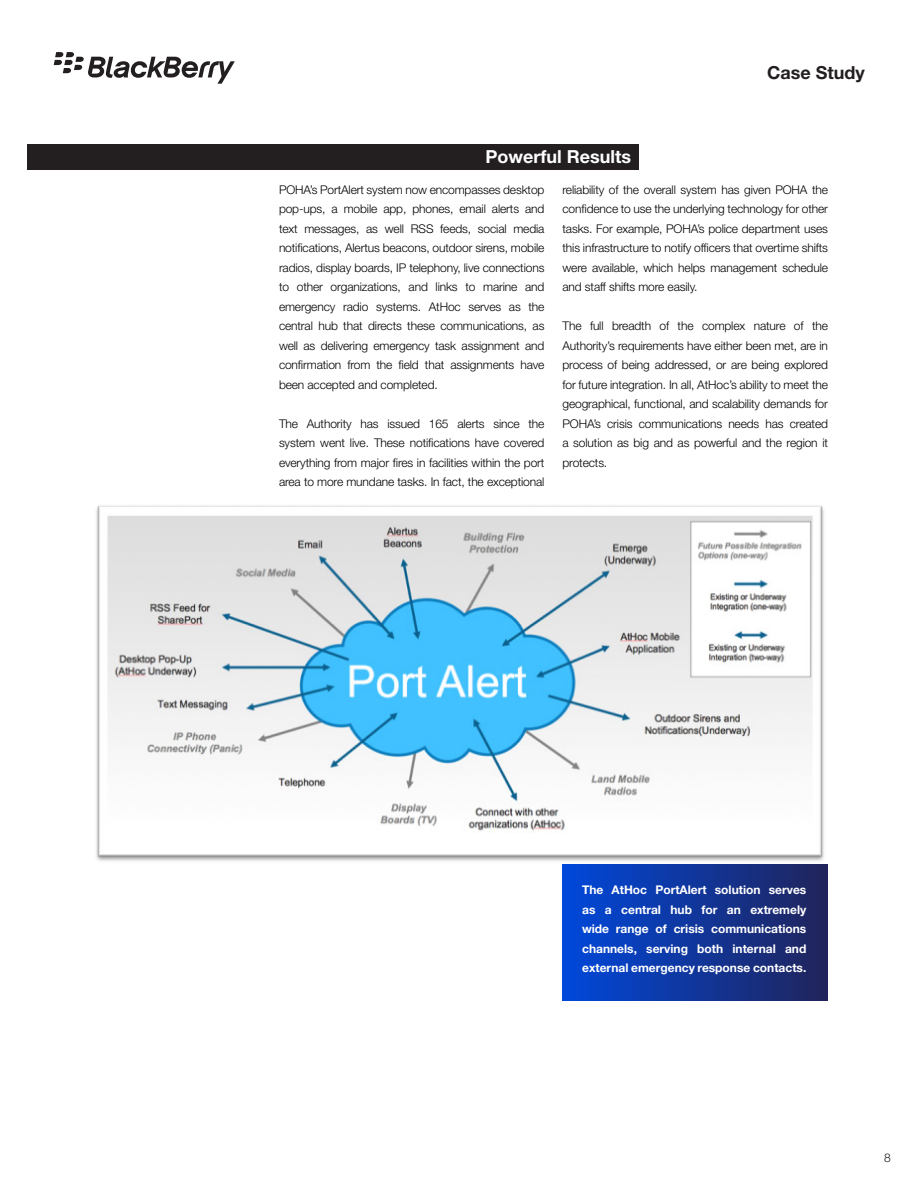
<style>
.page{position:relative;width:918px;height:1188px;background:#fff}
.page>*{position:absolute;margin:0;border:0;box-sizing:border-box;transform-origin:0 0}
.t1{font:700 18px "Helvetica Neue LT Std";color:#fff}
.t2{font:700 18px "Helvetica Neue LT Std";color:#231f20}
.t3{font:300 12px/19.5px "Helvetica Neue LT Std";letter-spacing:-.01em;color:#000;text-align:justify}
.t4{font:700 12px/19.5px "Helvetica Neue LT Std";color:#fff;text-align:justify}
.t5{font:300 12px "Helvetica Neue LT Std";color:#231f20}
</style>
<div class="page">
<div style="left:562px;top:865px;width:266px;height:135px;background:linear-gradient(to right,#0048db,#21245b)"></div>
<div style="left:27px;top:144px;width:612px;height:26px;background:#231f20"></div>
<img style="left:96px;top:505px;width:732px;height:360px">
<svg style="left:54px;top:52px;width:181px;height:32px"></svg>
<p class="t1" style="left:486px;top:146px;width:147px">Powerful Results</p>
<p class="t2" style="left:767px;top:61px;width:99px">Case Study</p>
<p class="t3" style="left:279px;top:179px;width:267px">POHA’s PortAlert system now encompasses desktop pop-ups, a mobile app, phones, email alerts and text messages, as well RSS feeds, social media notifications, Alertus beacons, outdoor sirens, mobile radios, display boards, IP telephony, live connections to other organizations, and links to marine and emergency radio systems. AtHoc serves as the central hub that directs these communications, as well as delivering emergency task assignment and confirmation from the field that assignments have been accepted and completed.</p>
<p class="t3" style="left:279px;top:413px;width:267px">The Authority has issued 165 alerts since the system went live. These notifications have covered everything from major fires in facilities within the port area to more mundane tasks. In fact, the exceptional</p>
<p class="t3" style="left:562px;top:179px;width:267px">reliability of the overall system has given POHA the confidence to use the underlying technology for other tasks. For example, POHA’s police department uses this infrastructure to notify officers that overtime shifts were available, which helps management schedule and staff shifts more easily.</p>
<p class="t3" style="left:562px;top:316px;width:267px">The full breadth of the complex nature of the Authority’s requirements have either been met, are in process of being addressed, or are being explored for future integration. In all, AtHoc’s ability to meet the geographical, functional, and scalability demands for POHA’s crisis communications needs has created a solution as big and as powerful and the region it protects.</p>
<p class="t4" style="left:582px;top:880px;width:226px">The AtHoc PortAlert solution serves as a central hub for an extremely wide range of crisis communications channels, serving both internal and external emergency response contacts.</p>
<p class="t5" style="left:884px;top:1151px;width:8px">8</p>
</div>
